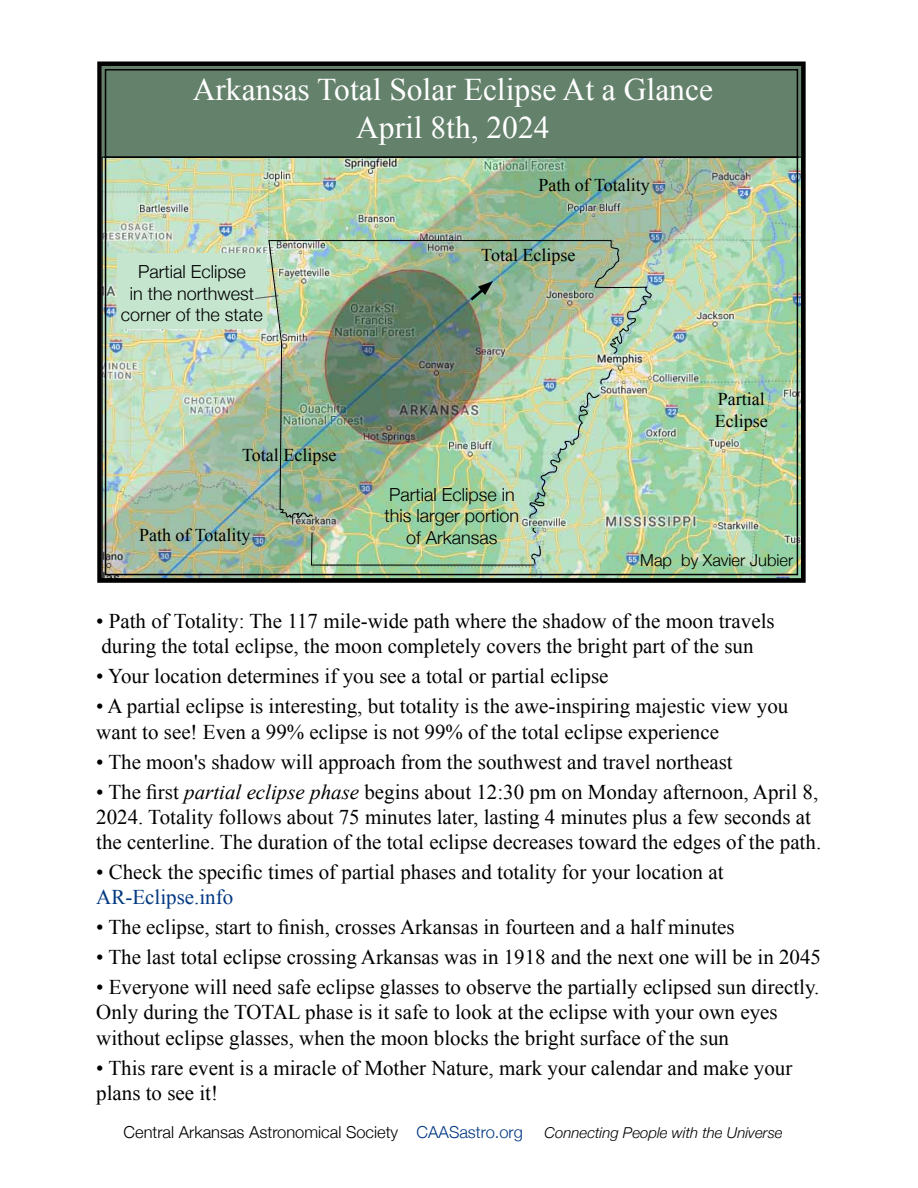
<style>
.page{position:relative;width:918px;height:1188px;background:#fff}
.page>*{position:absolute;margin:0;border:0;box-sizing:border-box;transform-origin:0 0}
.t1{font:31.5px/37.8px "Times New Roman";color:#fff;text-align:center}
.t2{font:21px/25.2px "Times New Roman";color:#000}
.t3{font:21px "Times New Roman";color:#003882}
.t4{font:300 18px/21.6px "Helvetica Neue";color:#000;text-align:center}
.t5{font:18px/21.6px "Times New Roman";color:#000}
.t6{font:300 16.5px "Helvetica Neue";color:#000}
.t7{font:italic 300 15px "Helvetica Neue";color:#000}
.s1{font-style:italic}
.s2{color:#003882}
</style>
<div class="page">
<img style="left:97px;top:61px;width:709px;height:522px">
<div style="left:105px;top:69px;width:693px;height:506px;border:2px solid #000"></div>
<hr style="left:104px;top:156px;width:695px;height:2px;background:#000">
<img style="left:311px;top:527px;width:230px;height:39px">
<img style="left:268px;top:240px;width:385px;height:280px">
<h1 class="t1" style="left:193px;top:70px;width:522px">Arkansas Total Solar Eclipse At a Glance<br>April 8th, 2024</h1>
<p class="t4" style="left:121px;top:260px;width:144px">Partial Eclipse<br>in the northwest corner of the state</p>
<p class="t5" style="left:242px;top:444px;width:96px">Total Eclipse</p>
<p class="t5" style="left:139px;top:523px;width:113px">Path of Totality</p>
<p class="t5" style="left:538px;top:174px;width:113px">Path of Totality</p>
<p class="t5" style="left:481px;top:244px;width:96px">Total Eclipse</p>
<p class="t4" style="left:385px;top:482px;width:136px">Partial Eclipse in this larger portion of Arkansas</p>
<p class="t5" style="left:715px;top:388px;width:54px">Partial<br>Eclipse</p>
<p class="t6" style="left:640px;top:547px;width:155px">Map by Xavier Jubier</p>
<p class="t2" style="left:96px;top:608px;width:680px">• Path of Totality: The 117 mile-wide path where the shadow of the moon travels during the total eclipse, the moon completely covers the bright part of the sun</p>
<p class="t2" style="left:96px;top:663px;width:514px">• Your location determines if you see a total or partial eclipse</p>
<p class="t2" style="left:96px;top:693px;width:694px">• A partial eclipse is interesting, but totality is the awe-inspiring majestic view you want to see! Even a 99% eclipse is not 99% of the total eclipse experience</p>
<p class="t2" style="left:96px;top:749px;width:638px">• The moon's shadow will approach from the southwest and travel northeast</p>
<p class="t2" style="left:96px;top:779px;width:727px">• The first <span class="s1">partial eclipse phase</span> begins about 12:30 pm on Monday afternoon, April 8,<br>2024. Totality follows about 75 minutes later, lasting 4 minutes plus a few seconds at the centerline. The duration of the total eclipse decreases toward the edges of the path.</p>
<p class="t2" style="left:96px;top:859px;width:629px">• Check the specific times of partial phases and totality for your location at</p>
<p class="t3" style="left:96px;top:883px;width:139px">AR-Eclipse.info</p>
<p class="t2" style="left:96px;top:914px;width:640px">• The eclipse, start to finish, crosses Arkansas in fourteen and a half minutes</p>
<p class="t2" style="left:96px;top:944px;width:726px">• The last total eclipse crossing Arkansas was in 1918 and the next one will be in 2045</p>
<p class="t2" style="left:96px;top:974px;width:725px">• Everyone will need safe eclipse glasses to observe the partially eclipsed sun directly.<br>Only during the TOTAL phase is it safe to look at the eclipse with your own eyes without eclipse glasses, when the moon blocks the bright surface of the sun</p>
<p class="t2" style="left:96px;top:1055px;width:698px">• This rare event is a miracle of Mother Nature, mark your calendar and make your plans to see it!</p>
<p class="t6" style="left:124px;top:1119px;width:401px">Central Arkansas Astronomical Society <span class="s2">CAASastro.org</span></p>
<p class="t7" style="left:545px;top:1121px;width:240px">Connecting People with the Universe</p>
</div>
